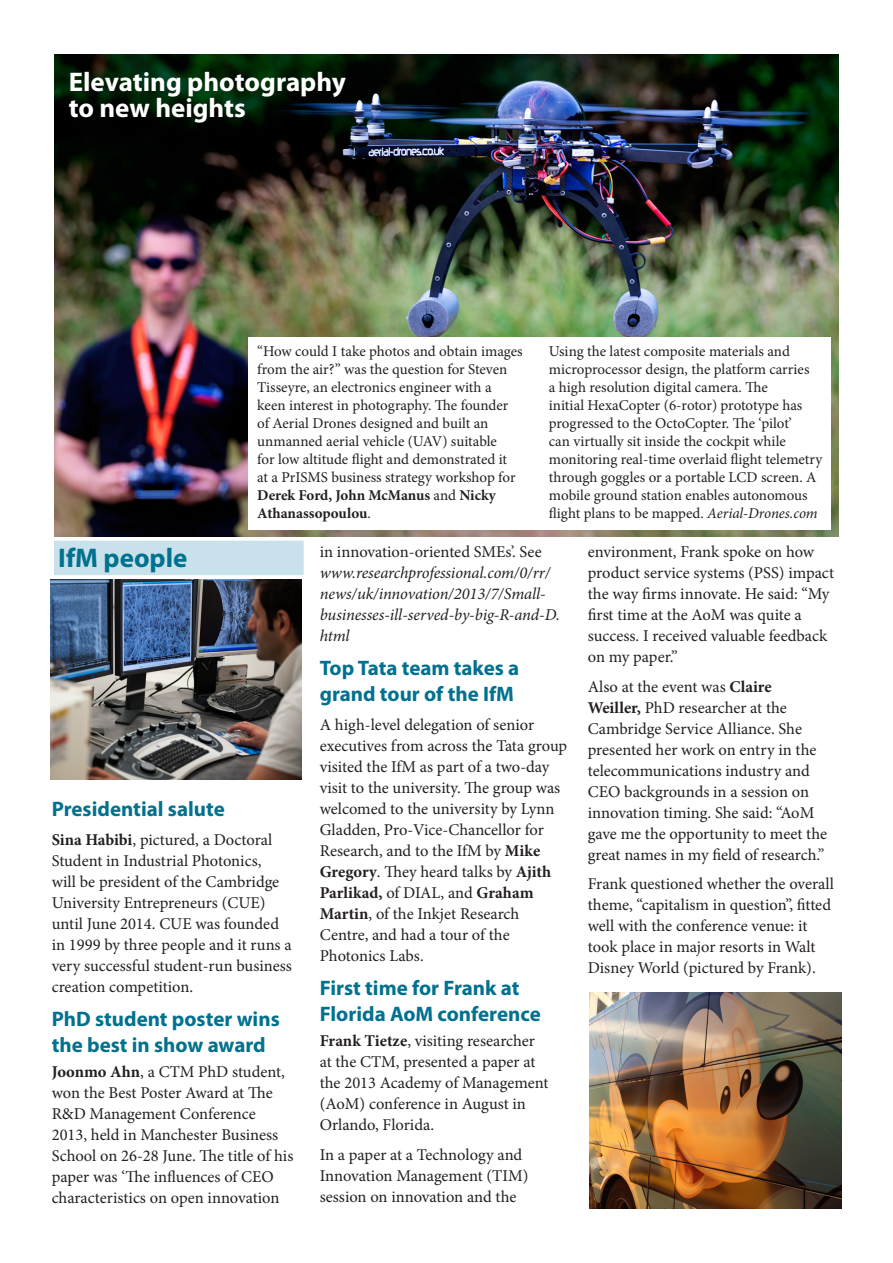
<style>
.page{position:relative;width:893px;height:1263px;background:#fff}
.page>*{position:absolute;margin:0;border:0;box-sizing:border-box;transform-origin:0 0}
.Subhead{font:700 27px/25.5px "Myriad Pro";color:#fff}
.Section_head{font:700 27px "Myriad Pro";color:#00718e}
.Subhead-2{font:700 21px/25.5px "Myriad Pro";color:#00718e}
.Text{font:700 21px/25.5px "Myriad Pro";color:#00718e}
.Text-2{font:16.5px/21px "Minion Pro";color:#231f20}
.Text-3{font:italic 16.5px/21px "Minion Pro";letter-spacing:-.01em;color:#231f20}
.Text-4{font:15px/18px "Minion Pro";color:#231f20}
.s1{font-weight:700}
.s2{font-style:italic}
.s3{font-style:normal}
</style>
<div class="page">
<div style="left:54px;top:541px;width:250px;height:34px;background:#c9e1ea"></div>
<img style="left:54px;top:54px;width:785px;height:482px">
<div style="left:249px;top:337px;width:582px;height:193px;background:#fff"></div>
<img style="left:589px;top:992px;width:252px;height:217px">
<img style="left:51px;top:580px;width:251px;height:200px">
<p class="Subhead" style="left:69px;top:69px;width:279px">Elevating photography to new heights</p>
<p class="Text-4" style="left:257px;top:343px;width:267px">“How could I take photos and obtain images from the air?” was the question for Steven Tisseyre, an electronics engineer with a keen interest in photography. The founder of Aerial Drones designed and built an unmanned aerial vehicle (UAV) suitable<br>for low altitude flight and demonstrated it<br>at a PrISMS business strategy workshop for <span class="s1">Derek Ford, John McManus</span> and <span class="s1">Nicky Athanassopoulou</span>.</p>
<p class="Text-4" style="left:549px;top:343px;width:275px">Using the latest composite materials and microprocessor design, the platform carries<br>a high resolution digital camera. The<br>initial HexaCopter (6-rotor) prototype has progressed to the OctoCopter. The ‘pilot’<br>can virtually sit inside the cockpit while monitoring real-time overlaid flight telemetry through goggles or a portable LCD screen. A mobile ground station enables autonomous flight plans to be mapped. <span class="s2">Aerial-Drones.com</span></p>
<p class="Section_head" style="left:58px;top:540px;width:131px">IfM people</p>
<p class="Text" style="left:52px;top:795px;width:175px">Presidential salute</p>
<p class="Text-2" style="left:52px;top:830px;width:242px"><span class="s1">Sina Habibi</span>, pictured, a Doctoral Student in Industrial Photonics,<br>will be president of the Cambridge University Entrepreneurs (CUE) until June 2014. CUE was founded in 1999 by three people and it runs a very successful student-run business creation competition.</p>
<p class="Subhead-2" style="left:52px;top:1006px;width:230px">PhD student poster wins the best in show award</p>
<p class="Text-2" style="left:52px;top:1061px;width:243px"><span class="s1">Joonmo Ahn</span>, a CTM PhD student, won the Best Poster Award at The<br>R&amp;D Management Conference<br>2013, held in Manchester Business<br>School on 26-28 June. The title of his paper was ‘The influences of CEO characteristics on open innovation</p>
<p class="Text-3" style="left:320px;top:541px;width:242px"><span class="s3">in innovation-oriented SMEs’. See </span>www.researchprofessional.com/0/rr/ news/uk/innovation/2013/7/Small&shy;businesses-ill-served-by-big-R-and-D. html</p>
<p class="Text" style="left:320px;top:655px;width:201px">Top Tata team takes a grand tour of the IfM</p>
<p class="Text-2" style="left:320px;top:715px;width:249px">A high-level delegation of senior executives from across the Tata group visited the IfM as part of a two-day visit to the university. The group was welcomed to the university by Lynn<br>Gladden, Pro-Vice-Chancellor for<br>Research, and to the IfM by <span class="s1">Mike<br>Gregory</span>. They heard talks by <span class="s1">Ajith<br>Parlikad,</span> of DIAL, and <span class="s1">Graham<br>Martin</span>, of the Inkjet Research<br>Centre, and had a tour of the<br>Photonics Labs.</p>
<p class="Subhead-2" style="left:320px;top:975px;width:223px">First time for Frank at<br>Florida AoM conference</p>
<p class="Text-2" style="left:320px;top:1030px;width:230px"><span class="s1">Frank Tietze</span>, visiting researcher at the CTM, presented a paper at the 2013 Academy of Management (AoM) conference in August in<br>Orlando, Florida.</p>
<p class="Text-2" style="left:320px;top:1144px;width:210px">In a paper at a Technology and<br>Innovation Management (TIM) session on innovation and the</p>
<p class="Text-2" style="left:588px;top:542px;width:248px">environment, Frank spoke on how product service systems (PSS) impact the way firms innovate. He said: “My first time at the AoM was quite a success. I received valuable feedback on my paper.”</p>
<p class="Text-2" style="left:588px;top:676px;width:241px">Also at the event was <span class="s1">Claire<br>Weiller,</span> PhD researcher at the<br>Cambridge Service Alliance. She presented her work on entry in the telecommunications industry and<br>CEO backgrounds in a session on innovation timing. She said: “AoM gave me the opportunity to meet the great names in my field of research.”</p>
<p class="Text-2" style="left:588px;top:874px;width:248px">Frank questioned whether the overall theme, “capitalism in question”, fitted well with the conference venue: it took place in major resorts in Walt Disney World (pictured by Frank).</p>
</div>
